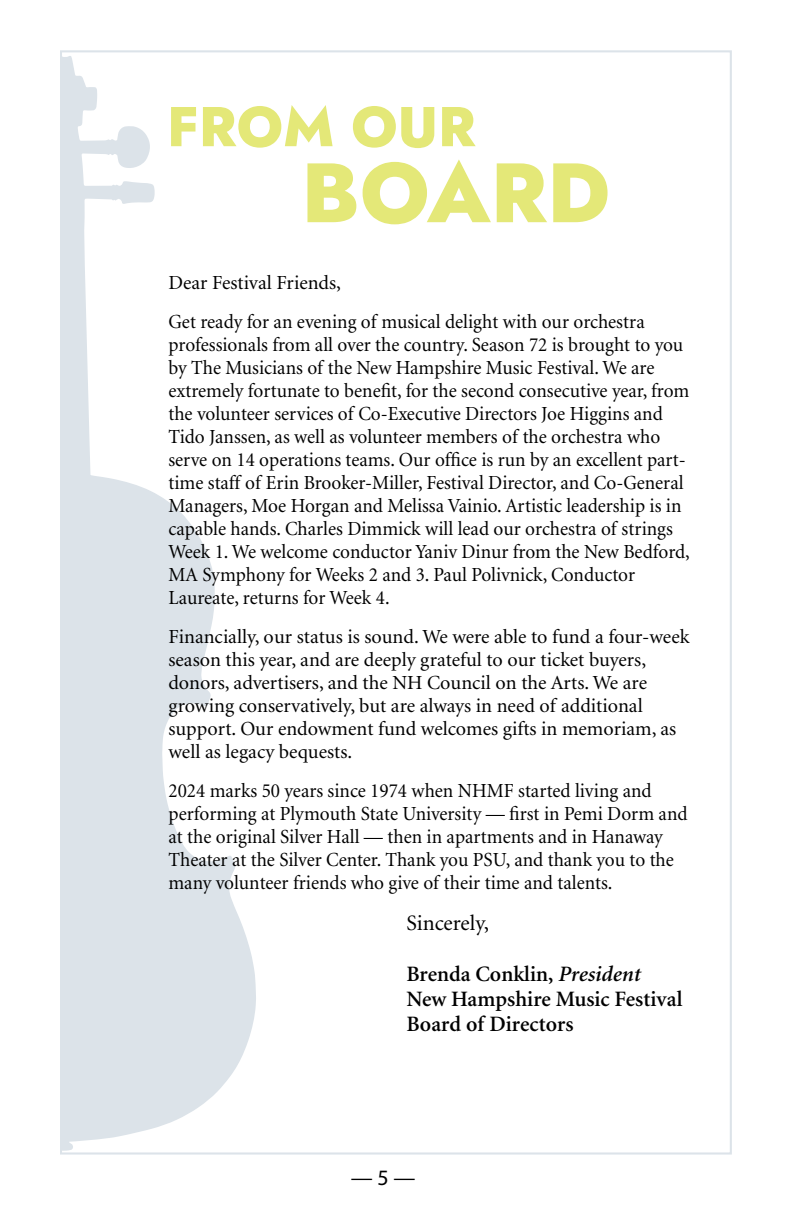
<style>
.page{position:relative;width:792px;height:1224px;background:#fff}
.page>*{position:absolute;margin:0;border:0;box-sizing:border-box;transform-origin:0 0}
.t1{font:800 84px "Jost";color:#e4e878}
.t2{font:800 56px "Jost";color:#e4e878}
.t3{font:600 22px/25.2px "Minion";color:#000}
.t4{font:22px "Minion";letter-spacing:-.005em;color:#000}
.t5{font:22px "Myriad";color:#000}
.t6{font:20px/23px "Minion";color:#000;scale:.96 1}
.t7{font:20px/23px "Minion";color:#000}
.s1{font-style:italic}
</style>
<div class="page">
<svg style="left:63px;top:56px;width:193px;height:1095px;fill:#dce3e9"></svg>
<h2 class="t2" style="left:167px;top:87px;width:310px">FROM OUR</h2>
<h1 class="t1" style="left:301px;top:133px;width:310px">BOARD</h1>
<p class="t7" style="left:168px;top:264px;width:478px;line-height:39px">Dear Festival Friends,<br>Get ready for an evening of musical delight with our orchestra</p>
<p class="t6" style="left:168px;top:334px;width:545px">professionals from all over the country. Season 72 is brought to you by The Musicians of the New Hampshire Music Festival. We are extremely fortunate to benefit, for the second consecutive year, from the volunteer services of Co-Executive Directors Joe Higgins and Tido Janssen, as well as volunteer members of the orchestra who serve on 14 operations teams. Our office is run by an excellent part&shy;time staff of Erin Brooker-Miller, Festival Director, and Co-General Managers, Moe Horgan and Melissa Vainio. Artistic leadership is in capable hands. Charles Dimmick will lead our orchestra of strings Week 1. We welcome conductor Yaniv Dinur from the New Bedford, MA Symphony for Weeks 2 and 3. Paul Polivnick, Conductor Laureate, returns for Week 4.</p>
<p class="t7" style="left:168px;top:626px;width:523px">Financially, our status is sound. We were able to fund a four-week season this year, and are deeply grateful to our ticket buyers, donors, advertisers, and the NH Council on the Arts. We are growing conservatively, but are always in need of additional support. Our endowment fund welcomes gifts in memoriam, as well as legacy bequests.</p>
<p class="t6" style="left:168px;top:780px;width:542px">2024 marks 50 years since 1974 when NHMF started living and performing at Plymouth State University — first in Pemi Dorm and at the original Silver Hall — then in apartments and in Hanaway Theater at the Silver Center. Thank you PSU, and thank you to the many volunteer friends who give of their time and talents.</p>
<p class="t4" style="left:406px;top:912px;width:84px">Sincerely,</p>
<p class="t3" style="left:406px;top:962px;width:278px">Brenda Conklin, <span class="s1">President<br></span>New Hampshire Music Festival<br>Board of Directors</p>
<p class="t5" style="left:351px;top:1166px;width:66px">— 5 —</p>
</div>
